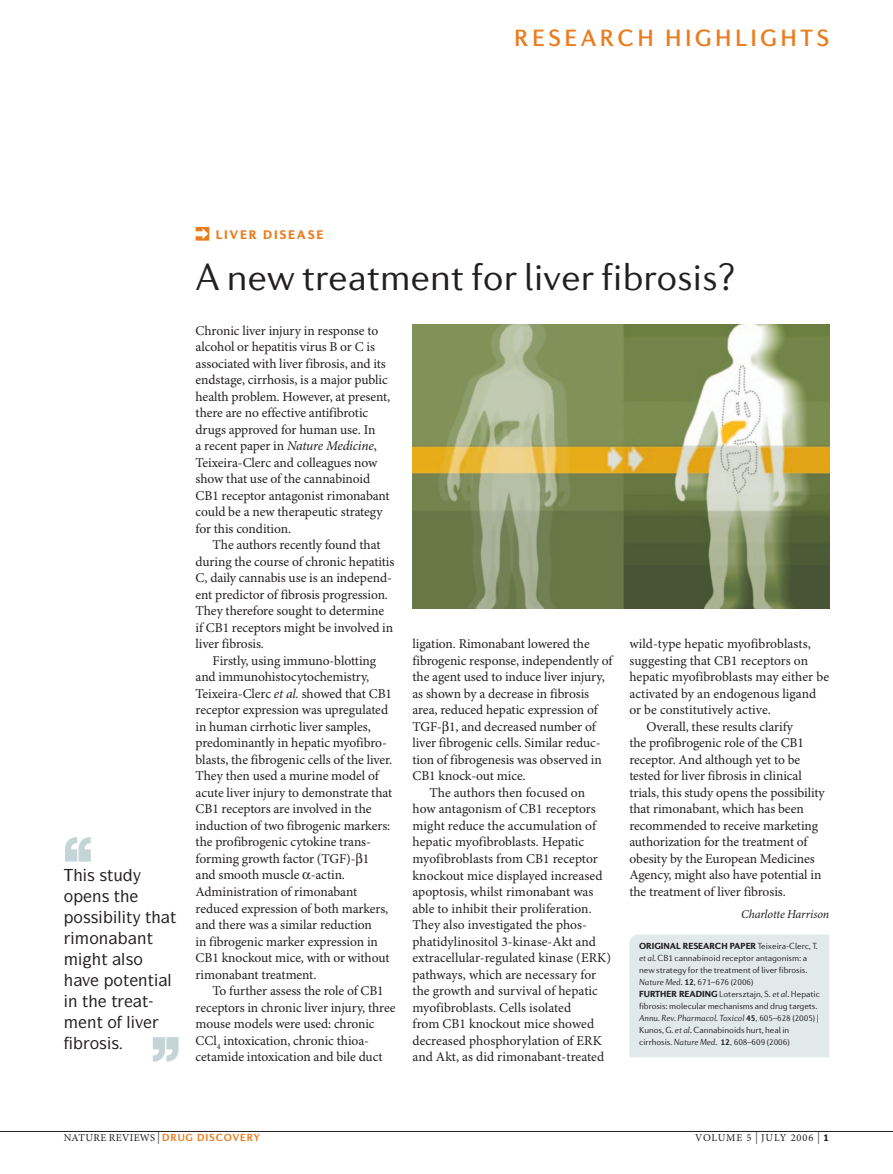
<style>
.page{position:relative;width:893px;height:1174px;background:#fff}
.page>*{position:absolute;margin:0;border:0;box-sizing:border-box;transform-origin:0 0}
.t1{font:300 39px "Diverda Sans LT Std";color:#231f20}
.t2{font:500 24px "Diverda Sans LT Std";letter-spacing:.14em;color:#ea7c1d}
.t3{font:500 16.5px "ITC Symbol Std";color:#231f20}
.t4{font:13.5px/16.5px "Minion Pro";letter-spacing:-.005em;color:#231f20}
.t5{font:900 12.75px "Diverda Sans LT Std";letter-spacing:.14em;color:#ea7c1d}
.t6{font:italic 12px "Minion Pro";letter-spacing:-.01em;color:#231f20}
.t7{font:10.5px "Minion Pro";letter-spacing:.045em;color:#231f20}
.t8{font:10.5px "Minion Pro";letter-spacing:.08em;color:#231f20}
.t9{font:300 9px/12px "Diverda Sans LT Std";letter-spacing:-.005em;color:#231f20}
.s1{font-style:italic}
.s2{font-weight:900}
.s3{font-weight:400;font-style:italic}
.s4{font-weight:700}
.s5{font-size:12px}
.s6{font-family:"Diverda Sans LT Std";font-weight:700;color:#ea7c1d}
.s7{font-family:"Diverda Sans LT Std";font-weight:900}
</style>
<div class="page">
<svg style="left:153px;top:1037px;width:26px;height:24px"></svg>
<svg style="left:65px;top:837px;width:26px;height:24px"></svg>
<img style="left:412px;top:325px;width:417px;height:284px">
<hr style="left:0;top:1131px;width:893px;height:1px;background:#231f20">
<div style="left:629px;top:934px;width:200px;height:123px;background:#e1e9ea"></div>
<svg style="left:196px;top:227px;width:13px;height:14px"></svg>
<h2 class="t2" style="left:514px;top:29px;width:316px">RESEARCH HIGHLIGHTS</h2>
<p class="t3" style="left:87px;top:869px;width:37px">▲ ▲▼◆</p>
<p class="t3" style="left:64px;top:890px;width:58px">□ ■▲ ▼</p>
<p class="t3" style="left:74px;top:911px;width:104px">□▲▲ ●▼ ▼ ▼</p>
<p class="t3" style="left:101px;top:953px;width:43px">▼ ●▲□</p>
<p class="t3" style="left:82px;top:974px;width:91px">❖ □▼ ■▼ ●</p>
<p class="t3" style="left:87px;top:1016px;width:58px">■▼ □ ●❖</p>
<p class="t3" style="left:90px;top:1037px;width:31px">□▲▲</p>
<p class="t5" style="left:216px;top:230px;width:109px">LIVER DISEASE</p>
<h1 class="t1" style="left:196px;top:262px;width:541px">A new treatment for liver fibrosis?</h1>
<p class="t4" style="left:196px;top:323px;width:196px">Chronic liver injury in response to alcohol or hepatitis virus B or C is associated with liver fibrosis, and its endstage, cirrhosis, is a major public health problem. However, at present, there are no effective antifibrotic drugs approved for human use. In<br>a recent paper in <span class="s1">Nature Medicine</span>, Teixeira-Clerc and colleagues now show that use of the cannabinoid CB1 receptor antagonist rimonabant could be a new therapeutic strategy for this condition.</p>
<p class="t4" style="left:196px;top:538px;width:200px;text-indent:17px">The authors recently found that during the course of chronic hepatitis C, daily cannabis use is an independ&shy;ent predictor of fibrosis progression.<br>They therefore sought to determine if CB1 receptors might be involved in liver fibrosis.</p>
<p class="t4" style="left:196px;top:653px;width:198px;text-indent:17px">Firstly, using immuno-blotting and immunohistocytochemistry, Teixeira-Clerc <span class="s1">et al.</span> showed that CB1 receptor expression was upregulated in human cirrhotic liver samples, predominantly in hepatic myofibro&shy;blasts, the fibrogenic cells of the liver.<br>They then used a murine model of acute liver injury to demonstrate that CB1 receptors are involved in the induction of two fibrogenic markers: the profibrogenic cytokine trans&shy;forming growth factor (TGF)- 1 and smooth muscle -actin.<br>Administration of rimonabant reduced expression of both markers, and there was a similar reduction<br>in fibrogenic marker expression in CB1 knockout mice, with or without rimonabant treatment.</p>
<p class="t4" style="left:196px;top:983px;width:201px;text-indent:17px">To further assess the role of CB1 receptors in chronic liver injury, three mouse models were used: chronic CCl<sub>4</sub> intoxication, chronic thioa&shy;cetamide intoxication and bile duct</p>
<p class="t4" style="left:412px;top:637px;width:179px">ligation. Rimonabant lowered the</p>
<p class="t4" style="left:412px;top:653px;width:201px">fibrogenic response, independently of</p>
<p class="t4" style="left:412px;top:670px;width:194px">the agent used to induce liver injury,</p>
<p class="t4" style="left:412px;top:686px;width:178px">as shown by a decrease in fibrosis</p>
<p class="t4" style="left:412px;top:703px;width:187px">area, reduced hepatic expression of</p>
<p class="t4" style="left:412px;top:719px;width:185px">TGF- 1, and decreased number of</p>
<p class="t4" style="left:412px;top:736px;width:190px">liver fibrogenic cells. Similar reduc-</p>
<p class="t4" style="left:412px;top:752px;width:191px">tion of fibrogenesis was observed in</p>
<p class="t4" style="left:412px;top:769px;width:115px">CB1 knock-out mice.</p>
<p class="t4" style="left:429px;top:785px;width:157px">The authors then focused on</p>
<p class="t4" style="left:412px;top:802px;width:185px">how antagonism of CB1 receptors</p>
<p class="t4" style="left:412px;top:818px;width:185px">might reduce the accumulation of</p>
<p class="t4" style="left:412px;top:835px;width:173px">hepatic myofibroblasts. Hepatic</p>
<p class="t4" style="left:412px;top:851px;width:187px">myofibroblasts from CB1 receptor</p>
<p class="t4" style="left:412px;top:868px;width:192px">knockout mice displayed increased</p>
<p class="t4" style="left:412px;top:884px;width:183px">apoptosis, whilst rimonabant was</p>
<p class="t4" style="left:412px;top:901px;width:181px">able to inhibit their proliferation.</p>
<p class="t4" style="left:412px;top:917px;width:176px">They also investigated the phos-</p>
<p class="t4" style="left:412px;top:934px;width:185px">phatidylinositol 3-kinase-Akt and</p>
<p class="t4" style="left:412px;top:950px;width:200px">extracellular-regulated kinase (ERK)</p>
<p class="t4" style="left:412px;top:967px;width:185px">pathways, which are necessary for</p>
<p class="t4" style="left:412px;top:983px;width:187px">the growth and survival of hepatic</p>
<p class="t4" style="left:412px;top:1000px;width:160px">myofibroblasts. Cells isolated</p>
<p class="t4" style="left:412px;top:1016px;width:183px">from CB1 knockout mice showed</p>
<p class="t4" style="left:412px;top:1033px;width:191px">decreased phosphorylation of ERK</p>
<p class="t4" style="left:412px;top:1049px;width:193px">and Akt, as did rimonabant-treated</p>
<p class="t4" style="left:629px;top:637px;width:183px">wild-type hepatic myofibroblasts,</p>
<p class="t4" style="left:629px;top:653px;width:180px">suggesting that CB1 receptors on</p>
<p class="t4" style="left:629px;top:670px;width:201px">hepatic myofibroblasts may either be</p>
<p class="t4" style="left:629px;top:686px;width:188px">activated by an endogenous ligand</p>
<p class="t4" style="left:629px;top:703px;width:143px">or be constitutively active.</p>
<p class="t4" style="left:646px;top:719px;width:148px">Overall, these results clarify</p>
<p class="t4" style="left:629px;top:736px;width:176px">the profibrogenic role of the CB1</p>
<p class="t4" style="left:629px;top:752px;width:172px">receptor. And although yet to be</p>
<p class="t4" style="left:629px;top:769px;width:174px">tested for liver fibrosis in clinical</p>
<p class="t4" style="left:629px;top:785px;width:197px">trials, this study opens the possibility</p>
<p class="t4" style="left:629px;top:802px;width:176px">that rimonabant, which has been</p>
<p class="t4" style="left:629px;top:818px;width:190px">recommended to receive marketing</p>
<p class="t4" style="left:629px;top:835px;width:180px">authorization for the treatment of</p>
<p class="t4" style="left:629px;top:851px;width:187px">obesity by the European Medicines</p>
<p class="t4" style="left:629px;top:868px;width:194px">Agency, might also have potential in</p>
<p class="t4" style="left:629px;top:884px;width:158px">the treatment of liver fibrosis.</p>
<p class="t6" style="left:741px;top:909px;width:89px">Charlotte Harrison</p>
<p class="t9" style="left:639px;top:940px;width:182px"><span class="s2">ORIGINAL RESEARCH PAPER</span> Teixeira-Clerc, T. <span class="s1">et al</span><span class="s3">.</span> CB1 cannabinoid receptor antagonism: a new strategy for the treatment of liver fibrosis.<br><span class="s1">Nature Med</span><span class="s3">.</span> <span class="s4">12</span>, 671–676 (2006)<br><span class="s2">FURTHER READING</span> Lotersztajn, S. <span class="s1">et al</span><span class="s3">.</span> Hepatic fibrosis: molecular mechanisms and drug targets.<br><span class="s1">Annu. Rev. Pharmacol. Toxicol</span> <span class="s4">45</span>, 605–628 (2005) | Kunos, G. <span class="s1">et al</span><span class="s3">.</span> Cannabinoids hurt, heal in cirrhosis. <span class="s1">Nature Med</span><span class="s3">.</span> <span class="s4">12</span>, 608–609 (2006)</p>
<p class="t7" style="left:64px;top:1133px;width:198px">NATURE REVIEWS <span class="s5">|</span> <span class="s6">DRUG DISCOVERY</span></p>
<p class="t8" style="left:695px;top:1133px;width:135px">VOLUME 5 <span class="s5">|</span> JULY 2006 <span class="s5">|</span> <span class="s7">1</span></p>
</div>
